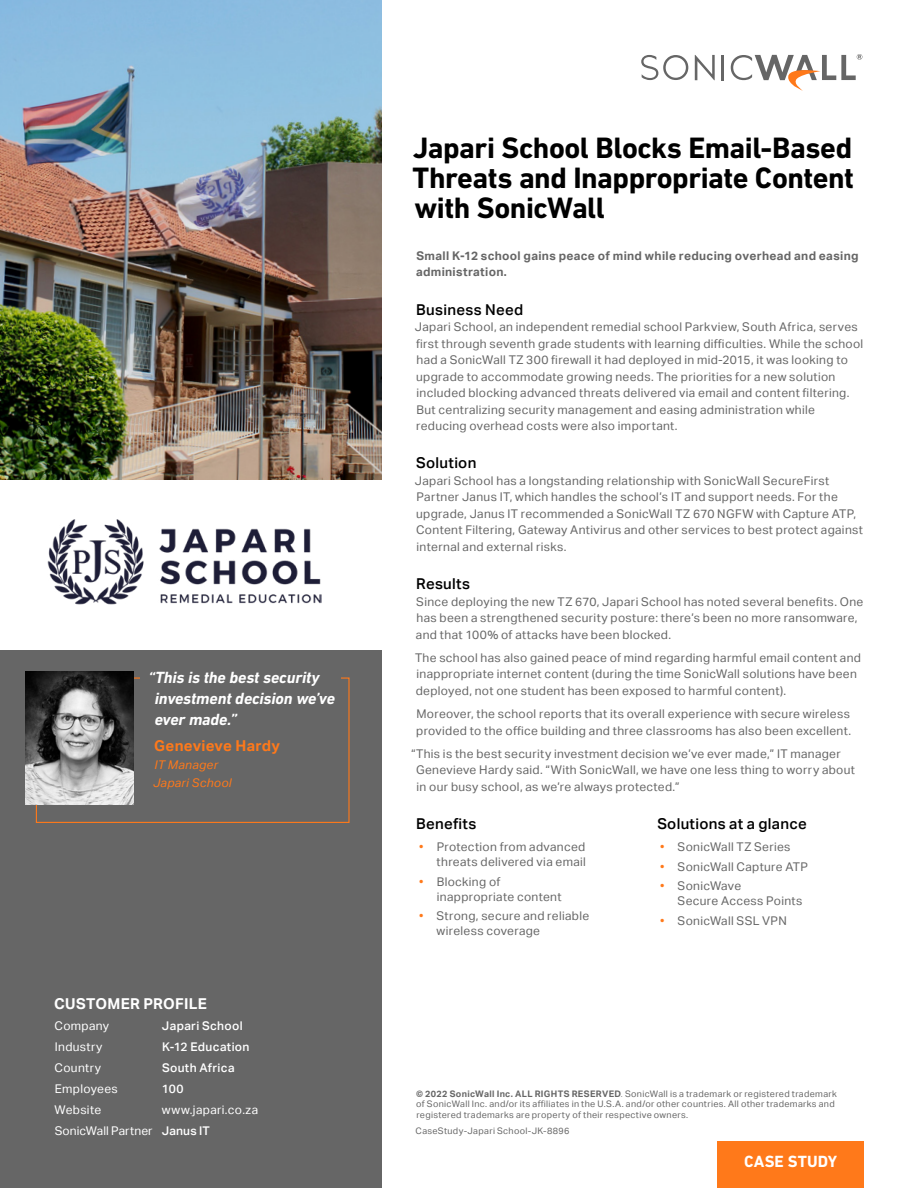
<style>
.page{position:relative;width:918px;height:1188px;background:#fff}
.page>*{position:absolute;margin:0;border:0;box-sizing:border-box;transform-origin:0 0}
.t1{font:700 30px/30px "DIN Next LT Pro";letter-spacing:-.015em;color:#000;text-align:justify}
.t2{font:italic 700 16.5px/21px "DIN Next LT Pro";letter-spacing:-.01em;color:#fff}
.t3{font:700 16.5px "DIN Next LT Pro";letter-spacing:.01em;color:#fff}
.t4{font:500 15px "Aktiv Grotesk";letter-spacing:.02em;color:#000}
.t5{font:700 15px "Aktiv Grotesk";letter-spacing:.02em;color:#fff}
.t6{font:700 15px "Aktiv Grotesk";letter-spacing:.02em;color:#ff791a}
.t7{font:12px/16.5px "Aktiv Grotesk";letter-spacing:.025em;color:#666}
.t8{font:12px/21px "Aktiv Grotesk";letter-spacing:.025em;color:#fff}
.t9{font:700 12px/16.5px "Aktiv Grotesk";letter-spacing:.025em;color:#666}
.t10{font:500 12px "Aktiv Grotesk";letter-spacing:.025em;color:#fff}
.t11{font:italic 12px/18px "Aktiv Grotesk";letter-spacing:.025em;color:#ff791a}
.t12{font:9px/10.8px "Aktiv Grotesk";letter-spacing:.035em;color:#666}
.s1{font-weight:500}
.s2{color:#ff791a}
.s3{font-weight:700}
.s4{font-weight:300;font-style:italic}
</style>
<div class="page">
<div style="left:718px;top:1141px;width:146px;height:47px;background:#ff791a"></div>
<div style="left:0;top:650px;width:382px;height:538px;background:#666"></div>
<svg style="left:695px;top:55px;width:20px;height:25px"></svg>
<hr style="left:722px;top:55px;width:2px;height:25px;background:#666">
<svg style="left:641px;top:55px;width:47px;height:25px"></svg>
<svg style="left:731px;top:54px;width:131px;height:37px"></svg>
<img style="left:0;top:0;width:382px;height:480px">
<img style="left:47px;top:519px;width:274px;height:86px">
<div style="left:36px;top:677px;width:314px;height:146px;border:1px solid #ff791a"></div>
<div style="left:141px;top:663px;width:200px;height:72px;background:#666"></div>
<img style="left:25px;top:671px;width:109px;height:134px">
<h2 class="t2" style="left:155px;top:666px;width:182px;text-indent:-6px">“This is the best security investment decision we’ve ever made.”</h2>
<p class="t6" style="left:154px;top:737px;width:127px">Genevieve Hardy</p>
<p class="t11" style="left:153px;top:756px;width:80px">IT Manager<br>Japari School</p>
<p class="t5" style="left:54px;top:995px;width:154px">CUSTOMER PROFILE</p>
<p class="t8" style="left:55px;top:1015px;width:56px">Company</p>
<p class="t10" style="left:162px;top:1019px;width:82px">Japari School</p>
<p class="t8" style="left:55px;top:1036px;width:49px">Industry</p>
<p class="t10" style="left:162px;top:1040px;width:89px">K-12 Education</p>
<p class="t8" style="left:55px;top:1057px;width:48px">Country</p>
<p class="t10" style="left:162px;top:1061px;width:74px">South Africa</p>
<p class="t8" style="left:55px;top:1078px;width:64px">Employees</p>
<p class="t10" style="left:162px;top:1082px;width:23px">100</p>
<p class="t8" style="left:55px;top:1099px;width:48px">Website</p>
<p class="t8" style="left:55px;top:1099px;width:205px;text-indent:107px">www.japari.co.za<br>SonicWall Partner <span class="s1">Janus IT</span></p>
<h1 class="t1" style="left:413px;top:132px;width:443px">Japari School Blocks Email-Based Threats and Inappropriate Content with SonicWall</h1>
<p class="t9" style="left:416px;top:247px;width:444px">Small K-12 school gains peace of mind while reducing overhead and easing administration.</p>
<p class="t4" style="left:416px;top:301px;width:108px">Business Need</p>
<p class="t7" style="left:415px;top:319px;width:450px">Japari School, an independent remedial school Parkview, South Africa, serves first through seventh grade students with learning difficulties. While the school had a SonicWall TZ 300 firewall it had deployed in mid-2015, it was looking to upgrade to accommodate growing needs. The priorities for a new solution included blocking advanced threats delivered via email and content filtering.<br>But centralizing security management and easing administration while reducing overhead costs were also important.</p>
<p class="t4" style="left:416px;top:454px;width:62px">Solution</p>
<p class="t7" style="left:415px;top:472px;width:450px">Japari School has a longstanding relationship with SonicWall SecureFirst Partner Janus IT, which handles the school’s IT and support needs. For the upgrade, Janus IT recommended a SonicWall TZ 670 NGFW with Capture ATP, Content Filtering, Gateway Antivirus and other services to best protect against internal and external risks.</p>
<p class="t4" style="left:416px;top:575px;width:55px">Results</p>
<p class="t7" style="left:416px;top:593px;width:449px">Since deploying the new TZ 670, Japari School has noted several benefits. One has been a strengthened security posture: there’s been no more ransomware, and that 100% of attacks have been blocked.</p>
<p class="t7" style="left:415px;top:649px;width:448px">The school has also gained peace of mind regarding harmful email content and inappropriate internet content (during the time SonicWall solutions have been deployed, not one student has been exposed to harmful content).</p>
<p class="t7" style="left:416px;top:706px;width:436px">Moreover, the school reports that its overall experience with secure wireless provided to the office building and three classrooms has also been excellent.</p>
<p class="t7" style="left:416px;top:745px;width:440px;text-indent:-5px">“This is the best security investment decision we’ve ever made,” IT manager<br>Genevieve Hardy said. “With SonicWall, we have one less thing to worry about in our busy school, as we’re always protected.”</p>
<p class="t4" style="left:416px;top:815px;width:62px">Benefits</p>
<p class="t7" style="left:419px;top:839px;width:168px;line-height:15px;text-align:right"><span class="s2">•</span> Protection from advanced threats delivered via email</p>
<p class="t7" style="left:437px;top:874px;width:126px;line-height:15px;text-indent:-18px"><span class="s2">•</span> Blocking of inappropriate content</p>
<p class="t7" style="left:437px;top:909px;width:154px;line-height:15px;text-indent:-17px"><span class="s2">•</span> Strong, secure and reliable wireless coverage</p>
<p class="t4" style="left:657px;top:815px;width:151px">Solutions at a glance</p>
<p class="t7" style="left:660px;top:839px;width:132px"><span class="s2">•</span> SonicWall TZ Series</p>
<p class="t7" style="left:660px;top:858px;width:149px"><span class="s2">•</span> SonicWall Capture ATP</p>
<p class="t7" style="left:678px;top:879px;width:126px;line-height:15px;text-indent:-17px"><span class="s2">•</span> SonicWave<br>Secure Access Points</p>
<p class="t7" style="left:660px;top:912px;width:128px"><span class="s2">•</span> SonicWall SSL VPN</p>
<p class="t12" style="left:416px;top:1088px;width:422px"><span class="s3">© 2022 SonicWall Inc. ALL RIGHTS RESERVED</span><span class="s4">.</span> SonicWall is a trademark or registered trademark of SonicWall Inc. and/or its affiliates in the U.S.A. and/or other countries. All other trademarks and registered trademarks are property of their respective owners.</p>
<p class="t12" style="left:416px;top:1126px;width:155px">CaseStudy-Japari School-JK-8896</p>
<h2 class="t3" style="left:744px;top:1151px;width:95px">CASE STUDY</h2>
</div>
